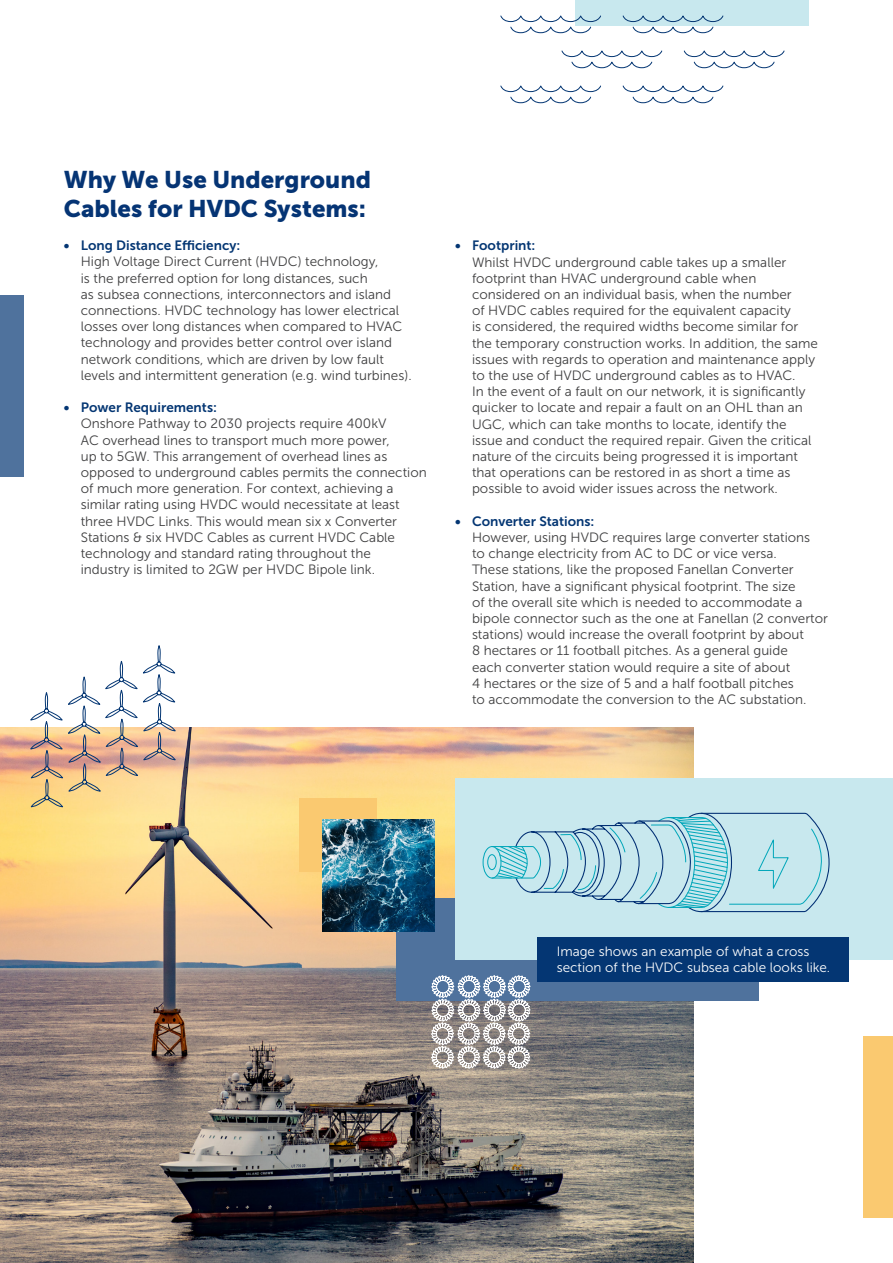
<style>
.page{position:relative;width:893px;height:1263px;background:#fff}
.page>*{position:absolute;margin:0;border:0;box-sizing:border-box;transform-origin:0 0}
.Head_1{font:24px "Museo Sans 900";color:#053474}
.t1{font:13.5px/16.2px "Museo Sans 300";color:#3e3e3f}
.Body_Text{font:13.5px "Museo Sans 300";color:#fff}
.s1{font-family:"Museo Sans 700";color:#043673}
</style>
<div class="page">
<img style="left:0;top:727px;width:694px;height:536px">
<div style="left:396px;top:899px;width:363px;height:102px;background:#4f729d"></div>
<div style="left:299px;top:798px;width:77px;height:74px;background:#fac970"></div>
<div style="left:455px;top:778px;width:438px;height:182px;background:#c8e8ee"></div>
<svg style="left:483px;top:812px;width:347px;height:101px"></svg>
<img style="left:322px;top:819px;width:112px;height:112px">
<div style="left:538px;top:937px;width:311px;height:44px;background:#043673"></div>
<svg style="left:431px;top:975px;width:99px;height:95px"></svg>
<svg style="left:30px;top:646px;width:146px;height:161px"></svg>
<div style="left:575px;top:0;width:234px;height:26px;background:#c8e8ee"></div>
<div style="left:0;top:296px;width:23px;height:181px;background:#4f729d"></div>
<div style="left:864px;top:1036px;width:29px;height:182px;background:#fac970"></div>
<svg style="left:500px;top:15px;width:285px;height:88px"></svg>
<p class="Head_1" style="left:64px;top:166px;width:309px">Why We Use Underground</p>
<p class="Head_1" style="left:64px;top:195px;width:304px">Cables for HVDC Systems:</p>
<p class="t1" style="left:81px;top:237px;width:332px;text-indent:-17px"><span class="s1">• Long Distance Efficiency:<br></span>High Voltage Direct Current (HVDC) technology,<br>is the preferred option for long distances, such<br>as subsea connections, interconnectors and island connections. HVDC technology has lower electrical losses over long distances when compared to HVAC technology and provides better control over island network conditions, which are driven by low fault levels and intermittent generation (e.g. wind turbines).</p>
<p class="t1" style="left:81px;top:399px;width:347px;text-indent:-17px"><span class="s1">• Power Requirements:<br></span>Onshore Pathway to 2030 projects require 400kV<br>AC overhead lines to transport much more power,<br>up to 5GW. This arrangement of overhead lines as opposed to underground cables permits the connection of much more generation. For context, achieving a similar rating using HVDC would necessitate at least three HVDC Links. This would mean six x Converter Stations &amp; six HVDC Cables as current HVDC Cable technology and standard rating throughout the<br>industry is limited to 2GW per HVDC Bipole link.</p>
<p class="t1" style="left:472px;top:238px;width:348px;text-indent:-17px"><span class="s1">• Footprint:<br></span>Whilst HVDC underground cable takes up a smaller footprint than HVAC underground cable when considered on an individual basis, when the number<br>of HVDC cables required for the equivalent capacity<br>is considered, the required widths become similar for the temporary construction works. In addition, the same issues with regards to operation and maintenance apply to the use of HVDC underground cables as to HVAC.<br>In the event of a fault on our network, it is significantly quicker to locate and repair a fault on an OHL than an UGC, which can take months to locate, identify the issue and conduct the required repair. Given the critical nature of the circuits being progressed it is important that operations can be restored in as short a time as possible to avoid wider issues across the network.</p>
<p class="t1" style="left:472px;top:513px;width:357px;text-indent:-17px"><span class="s1">• Converter Stations:<br></span>However, using HVDC requires large converter stations<br>to change electricity from AC to DC or vice versa.<br>These stations, like the proposed Fanellan Converter Station, have a significant physical footprint. The size<br>of the overall site which is needed to accommodate a bipole connector such as the one at Fanellan (2 convertor stations) would increase the overall footprint by about<br>8 hectares or 11 football pitches. As a general guide<br>each converter station would require a site of about<br>4 hectares or the size of 5 and a half football pitches<br>to accommodate the conversion to the AC substation.</p>
<p class="Body_Text" style="left:557px;top:944px;width:254px">Image shows an example of what a cross</p>
<p class="Body_Text" style="left:557px;top:960px;width:275px">section of the HVDC subsea cable looks like.</p>
</div>
